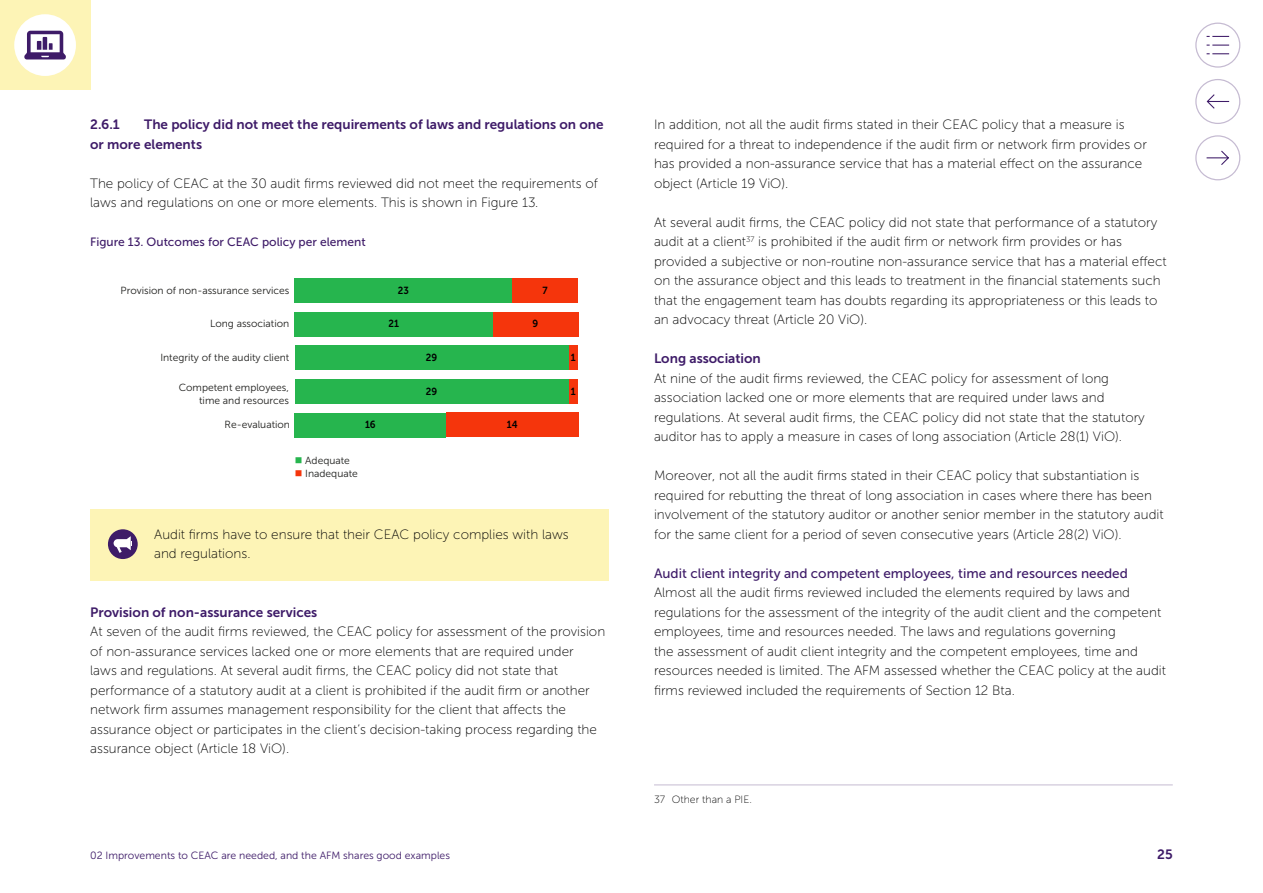
<style>
.page{position:relative;width:1263px;height:893px;background:#fff}
.page>*{position:absolute;margin:0;border:0;box-sizing:border-box;transform-origin:0 0}
.P_-_Platte_tekst{font:13.5px/19.5px "Museo Sans 100";color:#000}
.H4_-_Alineakop{font:13.5px/19.5px "Museo Sans 700";color:#3e1b68}
.Kader_platte_tekst{font:13.5px/19.5px "Museo Sans 100";color:#000}
.H4_-_Alineakop-2{font:13.5px "Museo Sans 500";color:#3e1b68}
.t1{font:12px "Museo Sans 500";color:#3e1b68}
.t2{font:10.5px "Museo Sans 300";color:#3e1b68}
.Voetnote{font:10.5px "Museo Sans 100";color:#000}
.t3{font:10.35px/12.3px "Museo Sans 300";color:#1d1d1b;text-align:right}
.t4{font:10.35px "Museo Sans 300";color:#1d1e1c}
.t5{font:10.35px "Museo Sans 700";color:#000;scale:.93 1}
.s1{color:#26b54e}
.s2{color:#f5350c}
</style>
<div class="page">
<svg style="left:1195px;top:79px;width:45px;height:45px"></svg>
<svg style="left:1195px;top:135px;width:45px;height:45px"></svg>
<svg style="left:1195px;top:23px;width:45px;height:45px"></svg>
<div style="left:0;top:0;width:90px;height:90px;background:#fdf4b6"></div>
<div style="left:14px;top:14px;width:62px;height:62px;background:#fff;border-radius:31px"></div>
<svg style="left:24px;top:31px;width:42px;height:29px"></svg>
<hr style="left:654px;top:785px;width:519px;height:1px;background:#c5bbd2">
<div style="left:90px;top:510px;width:519px;height:71px;background:#fdf4b6"></div>
<div style="left:512px;top:278px;width:66px;height:25px;background:#f5350c"></div>
<div style="left:295px;top:278px;width:217px;height:25px;background:#26b54e"></div>
<div style="left:493px;top:312px;width:85px;height:25px;background:#f5350c"></div>
<div style="left:295px;top:312px;width:198px;height:25px;background:#26b54e"></div>
<div style="left:568px;top:345px;width:10px;height:25px;background:#f5350c"></div>
<div style="left:295px;top:345px;width:273px;height:25px;background:#26b54e"></div>
<div style="left:568px;top:379px;width:10px;height:25px;background:#f5350c"></div>
<div style="left:295px;top:379px;width:273px;height:25px;background:#26b54e"></div>
<div style="left:446px;top:412px;width:132px;height:25px;background:#f5350c"></div>
<div style="left:295px;top:412px;width:151px;height:25px;background:#26b54e"></div>
<div style="left:108px;top:529px;width:30px;height:30px;background:#3e1b68;border-radius:15px"></div>
<svg style="left:114px;top:536px;width:18px;height:17px"></svg>
<h4 class="H4_-_Alineakop" style="left:90px;top:115px;width:31px">2.6.1</h4>
<h4 class="H4_-_Alineakop" style="left:90px;top:115px;width:515px;text-indent:54px">The policy did not meet the requirements of laws and regulations on one or more elements</h4>
<p class="P_-_Platte_tekst" style="left:90px;top:174px;width:509px">The policy of CEAC at the 30 audit firms reviewed did not meet the requirements of laws and regulations on one or more elements. This is shown in Figure 13.</p>
<p class="t1" style="left:90px;top:236px;width:277px">Figure 13. Outcomes for CEAC policy per element</p>
<p class="t3" style="left:121px;top:284px;width:170px">Provision of non-assurance services</p>
<p class="t3" style="left:210px;top:318px;width:81px">Long association</p>
<p class="t5" style="left:398px;top:285px;width:13px">23</p>
<p class="t5" style="left:542px;top:285px;width:7px">7</p>
<p class="t5" style="left:389px;top:318px;width:13px">21</p>
<p class="t5" style="left:533px;top:318px;width:8px">9</p>
<p class="t5" style="left:426px;top:352px;width:14px">29</p>
<p class="t5" style="left:571px;top:352px;width:7px">1</p>
<p class="t5" style="left:426px;top:385px;width:14px">29</p>
<p class="t5" style="left:571px;top:385px;width:7px">1</p>
<p class="t3" style="left:160px;top:351px;width:130px">Integrity of the audity client</p>
<p class="t3" style="left:179px;top:382px;width:112px">Competent employees, time and resources</p>
<p class="t3" style="left:225px;top:419px;width:67px">Re-evaluation</p>
<p class="t5" style="left:365px;top:419px;width:13px">16</p>
<p class="t5" style="left:507px;top:419px;width:13px">14</p>
<p class="t4" style="left:295px;top:455px;width:57px"><span class="s1">■</span> Adequate</p>
<p class="t4" style="left:295px;top:467px;width:65px"><span class="s2">■</span> Inadequate</p>
<p class="Kader_platte_tekst" style="left:154px;top:525px;width:416px">Audit firms have to ensure that their CEAC policy complies with laws and regulations.</p>
<h4 class="H4_-_Alineakop" style="left:90px;top:602px;width:229px">Provision of non-assurance services</h4>
<p class="P_-_Platte_tekst" style="left:90px;top:622px;width:516px">At seven of the audit firms reviewed, the CEAC policy for assessment of the provision of non-assurance services lacked one or more elements that are required under<br>laws and regulations. At several audit firms, the CEAC policy did not state that performance of a statutory audit at a client is prohibited if the audit firm or another network firm assumes management responsibility for the client that affects the assurance object or participates in the client’s decision-taking process regarding the assurance object (Article 18 ViO).</p>
<p class="P_-_Platte_tekst" style="left:654px;top:115px;width:494px">In addition, not all the audit firms stated in their CEAC policy that a measure is required for a threat to independence if the audit firm or network firm provides or has provided a non-assurance service that has a material effect on the assurance object (Article 19 ViO).</p>
<p class="P_-_Platte_tekst" style="left:654px;top:213px;width:514px">At several audit firms, the CEAC policy did not state that performance of a statutory audit at a client<sup>37</sup> is prohibited if the audit firm or network firm provides or has provided a subjective or non-routine non-assurance service that has a material effect on the assurance object and this leads to treatment in the financial statements such that the engagement team has doubts regarding its appropriateness or this leads to an advocacy threat (Article 20 ViO).</p>
<h4 class="H4_-_Alineakop" style="left:654px;top:349px;width:108px">Long association</h4>
<p class="P_-_Platte_tekst" style="left:654px;top:369px;width:492px">At nine of the audit firms reviewed, the CEAC policy for assessment of long association lacked one or more elements that are required under laws and regulations. At several audit firms, the CEAC policy did not state that the statutory auditor has to apply a measure in cases of long association (Article 28(1) ViO).</p>
<p class="P_-_Platte_tekst" style="left:654px;top:466px;width:511px">Moreover, not all the audit firms stated in their CEAC policy that substantiation is required for rebutting the threat of long association in cases where there has been involvement of the statutory auditor or another senior member in the statutory audit for the same client for a period of seven consecutive years (Article 28(2) ViO).</p>
<h4 class="H4_-_Alineakop-2" style="left:654px;top:566px;width:475px">Audit client integrity and competent employees, time and resources needed</h4>
<p class="P_-_Platte_tekst" style="left:654px;top:583px;width:513px">Almost all the audit firms reviewed included the elements required by laws and regulations for the assessment of the integrity of the audit client and the competent employees, time and resources needed. The laws and regulations governing<br>the assessment of audit client integrity and the competent employees, time and resources needed is limited. The AFM assessed whether the CEAC policy at the audit firms reviewed included the requirements of Section 12 Bta.</p>
<p class="Voetnote" style="left:654px;top:793px;width:99px">37 Other than a PIE.</p>
<p class="t2" style="left:90px;top:850px;width:361px">02 Improvements to CEAC are needed, and the AFM shares good examples</p>
<p class="H4_-_Alineakop" style="left:1157px;top:845px;width:17px">25</p>
</div>
